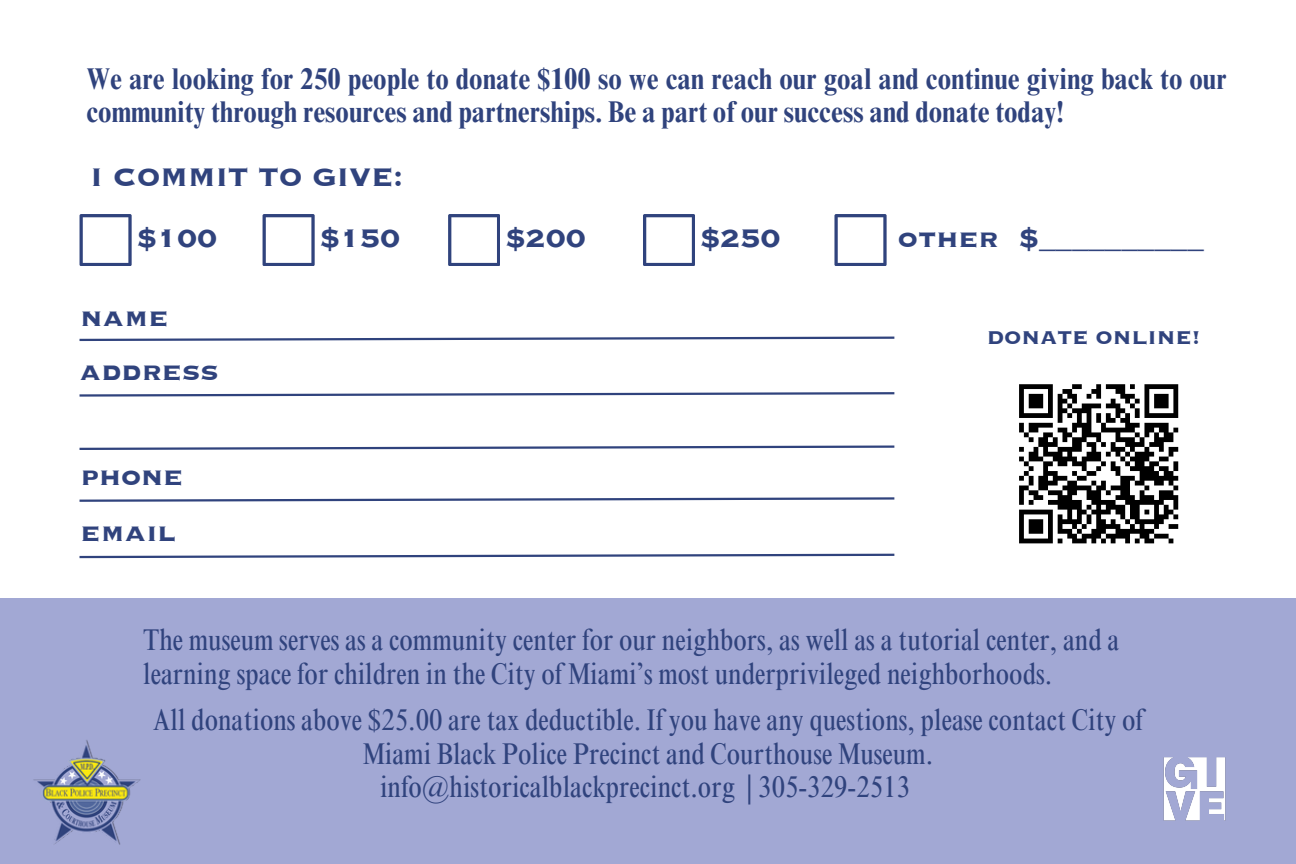
<style>
.page{position:relative;width:1296px;height:864px;background:#fff}
.page>*{position:absolute;margin:0;border:0;box-sizing:border-box;transform-origin:0 0}
.t1{font:33px "Copperplate Gothic LT Pro 33 BC";color:#30437d}
.t2{font:condensed 30px/33.6px "Times NRMT Pro";color:#30437d;text-align:center}
.t3{font:700 condensed 30px/33.6px "Times NRMT Pro";color:#30437d}
.t4{font:24px "Copperplate Gothic LT Pro 33 BC";color:#30437d}
</style>
<div class="page">
<div style="left:0;top:598px;width:1296px;height:266px;background:#a2a8d4"></div>
<svg style="left:1019px;top:384px;width:160px;height:160px"></svg>
<svg style="left:834px;top:214px;width:52px;height:52px"></svg>
<svg style="left:643px;top:214px;width:52px;height:52px"></svg>
<svg style="left:448px;top:214px;width:52px;height:52px"></svg>
<svg style="left:263px;top:214px;width:51px;height:52px"></svg>
<svg style="left:80px;top:214px;width:51px;height:52px"></svg>
<svg style="left:79px;top:336px;width:816px;height:5px"></svg>
<svg style="left:79px;top:392px;width:816px;height:5px"></svg>
<svg style="left:79px;top:445px;width:816px;height:5px"></svg>
<svg style="left:79px;top:497px;width:816px;height:5px"></svg>
<svg style="left:79px;top:553px;width:816px;height:6px"></svg>
<img style="left:33px;top:740px;width:108px;height:105px">
<img style="left:1163px;top:757px;width:63px;height:64px">
<h3 class="t3" style="left:86px;top:65px;width:1142px">We are looking for 250 people to donate $100 so we can reach our goal and continue giving back to our community through resources and partnerships. Be a part of our success and donate today!</h3>
<h2 class="t1" style="left:90px;top:162px;width:315px">I COMMIT TO GIVE:</h2>
<h1 class="t1" style="left:137px;top:223px;width:82px">$100</h1>
<p class="t1" style="left:320px;top:223px;width:82px">$150</p>
<h3 class="t1" style="left:505px;top:223px;width:82px">$200</h3>
<p class="t1" style="left:700px;top:223px;width:82px">$250</p>
<h3 class="t1" style="left:898px;top:223px;width:307px">other $__________</h3>
<h3 class="t1" style="left:81px;top:302px;width:89px">name</h3>
<h3 class="t1" style="left:80px;top:356px;width:141px">address</h3>
<p class="t1" style="left:81px;top:461px;width:104px">phone</p>
<h3 class="t1" style="left:81px;top:517px;width:97px">email</h3>
<p class="t4" style="left:987px;top:326px;width:216px">DONATE ONLINE!</p>
<h3 class="t2" style="left:143px;top:627px;width:978px;text-align:left">The museum serves as a community center for our neighbors, as well as a tutorial center, and a learning space for children in the City of Miami’s most underprivileged neighborhoods.</h3>
<p class="t2" style="left:153px;top:707px;width:992px">All donations above $25.00 are tax deductible. If you have any questions, please contact City of<br>Miami Black Police Precinct and Courthouse Museum.<br>info@historicalblackprecinct.org | 305-329-2513</p>
</div>
